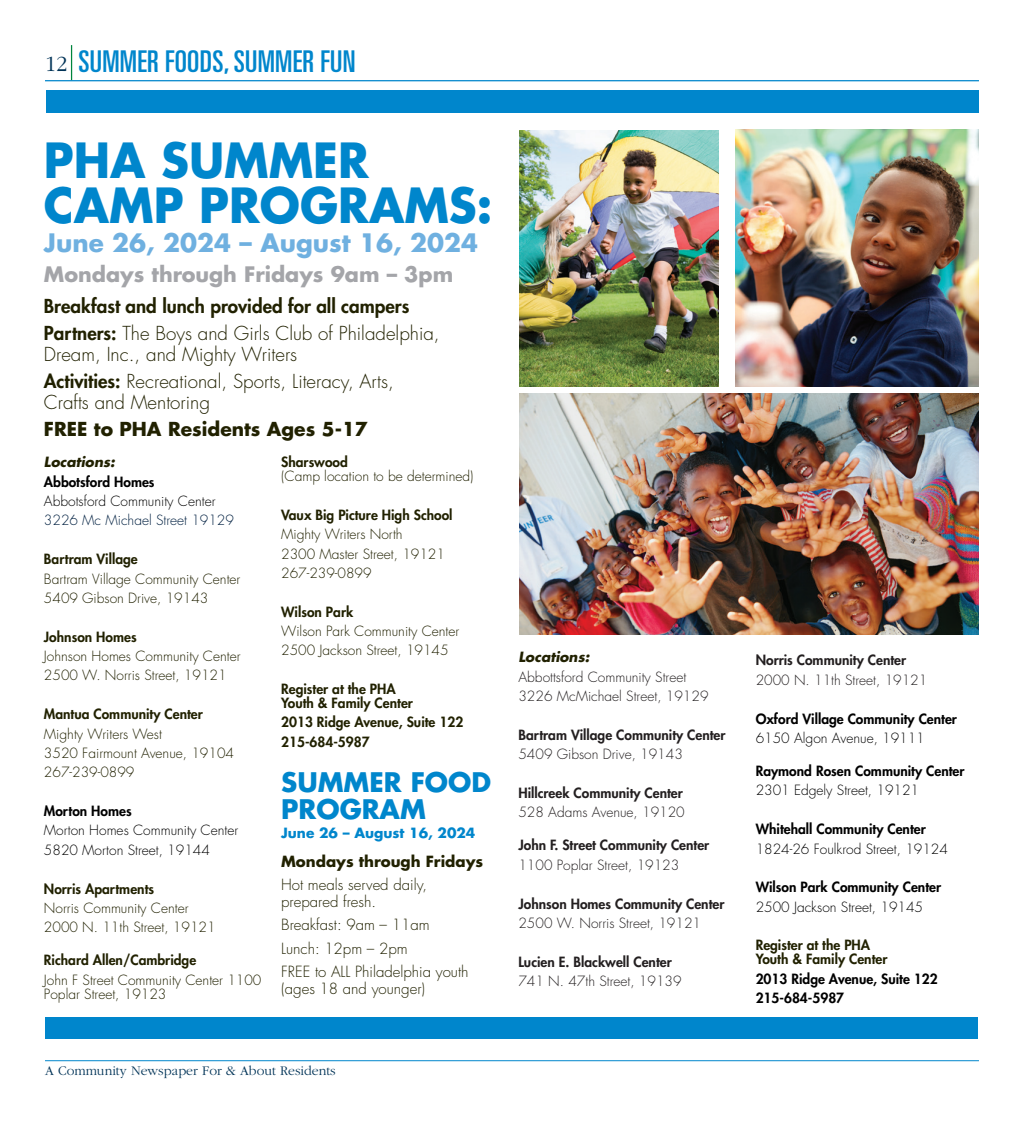
<style>
.page{position:relative;width:1024px;height:1125px;background:#fff}
.page>*{position:absolute;margin:0;border:0;box-sizing:border-box;transform-origin:0 0}
.t1{font:700 47.12px/45.1px "Futura Std";color:#0086cc;scale:.96 1}
.sections{font:ultra-condensed 30px "Univers LT Std";letter-spacing:.01em;color:#0086cc}
.t2{font:700 26.25px/26.2px "Futura Std";color:#0086cc}
.t3{font:700 24.75px "Futura Std";color:#6fb0e0}
.t4{font:300 22.5px "ITC Garamond Std";color:#003357}
.t5{font:700 20.75px "Futura Std";color:#a4a5a9}
.t6{font:300 18.75px/21.2px "Futura Std";color:#212100}
.t7{font:800 18.75px "Futura Std";color:#212100}
.t8{font:700 18.75px "Futura Std";color:#212100}
.t9{font:300 15px/17.5px "Futura Std";color:#212100}
.t10{font:700 15px "Futura Std";color:#212100}
.t11{font:300 13.75px/13.8px "Futura Std";color:#212100}
.t12{font:800 13.75px/13.8px "Futura Std";color:#212100}
.No_Spacing{font:300 13.75px "Futura Std";color:#231f20}
.No_Spacing-2{font:800 13.75px "Futura Std";color:#000}
.No_Spacing-3{font:300 13.75px "Futura Std";color:#000}
.No_Spacing-4{font:800 13.75px "Futura Std";color:#231f20}
.t13{font:300 13.75px "ITC Garamond Std";color:#003357}
.t14{font:300 13.75px "Futura Std";color:#002041}
.t15{font:italic 700 13.75px "Futura Std";color:#212100}
.t16{font:700 13.75px "Futura Std";color:#0086cc}
.s1{font-weight:800}
</style>
<div class="page">
<hr style="left:45px;top:80px;width:934px;height:1px;background:#0086cc">
<hr style="left:45px;top:1060px;width:934px;height:1px;background:#0086cc">
<img style="left:519px;top:130px;width:200px;height:256px">
<img style="left:519px;top:393px;width:460px;height:242px">
<img style="left:735px;top:129px;width:244px;height:257px">
<div style="left:46px;top:90px;width:932px;height:22px;background:#0086cc"></div>
<div style="left:45px;top:1017px;width:933px;height:22px;background:#0086cc"></div>
<hr style="left:71px;top:45px;width:1px;height:35px;background:#00843d">
<h3 class="t4" style="left:45px;top:52px;width:24px">12</h3>
<p class="sections" style="left:78px;top:44px;width:278px">SUMMER FOODS, SUMMER FUN</p>
<p class="t1" style="left:44px;top:138px;width:468px">PHA SUMMER<br>CAMP PROGRAMS:</p>
<p class="t3" style="left:44px;top:226px;width:435px">June 26, 2024 – August 16, 2024</p>
<p class="t5" style="left:44px;top:260px;width:411px">Mondays through Fridays 9am – 3pm</p>
<p class="t7" style="left:44px;top:294px;width:367px">Breakfast and lunch provided for all campers</p>
<p class="t6" style="left:44px;top:323px;width:397px"><span class="s1">Partners:</span> The Boys and Girls Club of Philadelphia,<br>Dream, Inc., and Mighty Writers</p>
<p class="t6" style="left:44px;top:371px;width:351px"><span class="s1">Activities:</span> Recreational, Sports, Literacy, Arts,<br>Crafts and Mentoring</p>
<p class="t8" style="left:44px;top:417px;width:325px">FREE to PHA Residents Ages 5-17</p>
<p class="t15" style="left:44px;top:453px;width:72px">Locations:</p>
<p class="No_Spacing-2" style="left:44px;top:473px;width:112px">Abbotsford Homes</p>
<p class="No_Spacing-3" style="left:44px;top:493px;width:173px">Abbotsford Community Center</p>
<p class="t14" style="left:44px;top:512px;width:192px">3226 Mc Michael Street 19129</p>
<p class="t12" style="left:44px;top:552px;width:95px">Bartram Village</p>
<p class="t11" style="left:44px;top:572px;width:198px">Bartram Village Community Center</p>
<p class="t11" style="left:44px;top:591px;width:166px">5409 Gibson Drive, 19143</p>
<p class="t12" style="left:44px;top:630px;width:94px">Johnson Homes</p>
<p class="t11" style="left:44px;top:650px;width:198px">Johnson Homes Community Center</p>
<p class="t11" style="left:44px;top:669px;width:184px">2500 W. Norris Street, 19121</p>
<p class="t12" style="left:44px;top:707px;width:160px">Mantua Community Center</p>
<p class="t11" style="left:44px;top:727px;width:120px">Mighty Writers West</p>
<p class="t11" style="left:44px;top:746px;width:192px">3520 Fairmount Avenue, 19104</p>
<p class="t11" style="left:44px;top:766px;width:92px">267-239-0899</p>
<p class="No_Spacing-2" style="left:44px;top:802px;width:89px">Morton Homes</p>
<p class="No_Spacing-3" style="left:44px;top:822px;width:196px">Morton Homes Community Center</p>
<p class="No_Spacing-3" style="left:44px;top:841px;width:167px">5820 Morton Street, 19144</p>
<p class="t12" style="left:44px;top:882px;width:112px">Norris Apartments</p>
<p class="t11" style="left:44px;top:901px;width:146px">Norris Community Center</p>
<p class="t11" style="left:44px;top:921px;width:173px">2000 N. 11th Street, 19121</p>
<p class="t12" style="left:44px;top:954px;width:154px">Richard Allen/Cambridge</p>
<p class="t11" style="left:44px;top:973px;width:219px">John F Street Community Center 1100<br>Poplar Street, 19123</p>
<p class="t11" style="left:281px;top:456px;width:194px"><span class="s1">Sharswood<br></span>(Camp location to be determined)</p>
<p class="t12" style="left:281px;top:508px;width:173px">Vaux Big Picture High School</p>
<p class="t11" style="left:281px;top:528px;width:123px">Mighty Writers North</p>
<p class="t11" style="left:281px;top:547px;width:165px">2300 Master Street, 19121</p>
<p class="t11" style="left:281px;top:566px;width:92px">267-239-0899</p>
<p class="t12" style="left:281px;top:605px;width:74px">Wilson Park</p>
<p class="t11" style="left:281px;top:625px;width:180px">Wilson Park Community Center</p>
<p class="t11" style="left:281px;top:644px;width:169px">2500 Jackson Street, 19145</p>
<p class="t12" style="left:281px;top:682px;width:133px">Register at the PHA<br>Youth &amp; Family Center</p>
<p class="t12" style="left:281px;top:715px;width:184px">2013 Ridge Avenue, Suite 122</p>
<p class="t12" style="left:281px;top:735px;width:90px">215-684-5987</p>
<p class="t2" style="left:281px;top:769px;width:212px">SUMMER FOOD<br>PROGRAM</p>
<p class="t16" style="left:281px;top:824px;width:196px">June 26 – August 16, 2024</p>
<p class="t10" style="left:281px;top:851px;width:203px">Mondays through Fridays</p>
<p class="t9" style="left:281px;top:876px;width:147px">Hot meals served daily, prepared fresh.</p>
<p class="t9" style="left:281px;top:917px;width:150px">Breakfast: 9am – 11am</p>
<p class="t9" style="left:281px;top:940px;width:128px">Lunch: 12pm – 2pm</p>
<p class="t9" style="left:281px;top:963px;width:189px">FREE to ALL Philadelphia youth (ages 18 and younger)</p>
<p class="t13" style="left:45px;top:1064px;width:292px">A Community Newspaper For &amp; About Residents</p>
<p class="t15" style="left:518px;top:648px;width:72px">Locations:</p>
<p class="No_Spacing" style="left:518px;top:668px;width:169px">Abbottsford Community Street</p>
<p class="No_Spacing" style="left:518px;top:688px;width:192px">3226 McMichael Street, 19129</p>
<p class="No_Spacing-4" style="left:518px;top:726px;width:209px">Bartram Village Community Center</p>
<p class="No_Spacing" style="left:518px;top:746px;width:166px">5409 Gibson Drive, 19143</p>
<p class="No_Spacing-4" style="left:518px;top:784px;width:166px">Hillcreek Community Center</p>
<p class="No_Spacing" style="left:518px;top:804px;width:168px">528 Adams Avenue, 19120</p>
<p class="No_Spacing-4" style="left:518px;top:837px;width:192px">John F. Street Community Center</p>
<p class="No_Spacing" style="left:518px;top:856px;width:162px">1100 Poplar Street, 19123</p>
<p class="No_Spacing-4" style="left:518px;top:895px;width:207px">Johnson Homes Community Center</p>
<p class="No_Spacing" style="left:518px;top:915px;width:184px">2500 W. Norris Street, 19121</p>
<p class="No_Spacing-4" style="left:518px;top:953px;width:155px">Lucien E. Blackwell Center</p>
<p class="No_Spacing" style="left:518px;top:973px;width:165px">741 N. 47th Street, 19139</p>
<p class="No_Spacing-4" style="left:756px;top:652px;width:152px">Norris Community Center</p>
<p class="No_Spacing" style="left:756px;top:671px;width:173px">2000 N. 11th Street, 19121</p>
<p class="No_Spacing-2" style="left:756px;top:710px;width:203px">Oxford Village Community Center</p>
<p class="No_Spacing-3" style="left:756px;top:730px;width:171px">6150 Algon Avenue, 19111</p>
<p class="No_Spacing-2" style="left:756px;top:762px;width:210px">Raymond Rosen Community Center</p>
<p class="No_Spacing-3" style="left:756px;top:782px;width:165px">2301 Edgely Street, 19121</p>
<p class="No_Spacing-2" style="left:756px;top:820px;width:172px">Whitehall Community Center</p>
<p class="No_Spacing-3" style="left:756px;top:840px;width:194px">1824-26 Foulkrod Street, 19124</p>
<p class="No_Spacing-2" style="left:756px;top:879px;width:187px">Wilson Park Community Center</p>
<p class="No_Spacing-3" style="left:756px;top:898px;width:169px">2500 Jackson Street, 19145</p>
<p class="t12" style="left:756px;top:939px;width:133px">Register at the PHA<br>Youth &amp; Family Center</p>
<p class="No_Spacing-2" style="left:756px;top:970px;width:184px">2013 Ridge Avenue, Suite 122</p>
<p class="No_Spacing-2" style="left:756px;top:989px;width:90px">215-684-5987</p>
</div>
